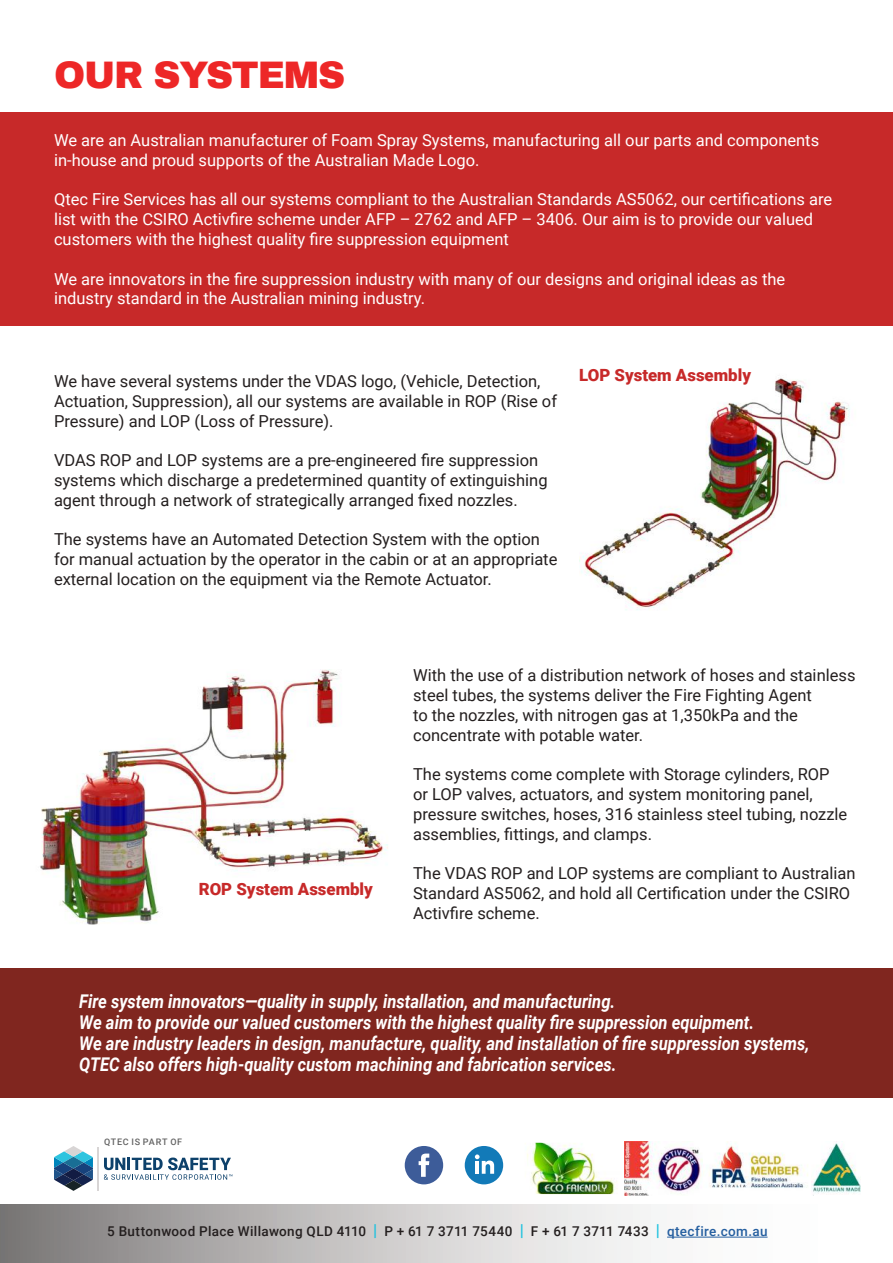
<style>
.page{position:relative;width:893px;height:1263px;background:#fff}
.page>*{position:absolute;margin:0;border:0;box-sizing:border-box;transform-origin:0 0}
.t1{font:900 37.5px "Archivo";letter-spacing:-.03em;color:#ed2727}
.t2{font:italic 700 18.9px/21px "Roboto";color:#fff;scale:.87 1}
.t3{font:900 16.8px "Roboto";color:#c72929}
.t4{font:16.5px/19.8px "Roboto";color:#241f1f}
.t5{font:16.5px/19.8px "Roboto";color:#fff}
.t6{font:500 13.5px "Roboto";letter-spacing:.025em;color:#241f1f}
.t7{font:500 9px "Roboto";letter-spacing:.08em;color:#636363}
.s1{font-size:16.5px;color:#1ec2df}
.s2{color:#255fa0}
</style>
<div class="page">
<img style="left:40px;top:669px;width:348px;height:255px">
<div style="left:0;top:968px;width:893px;height:130px;background:#80261f"></div>
<svg style="left:0;top:1204px;width:768px;height:59px"></svg>
<svg style="left:54px;top:1146px;width:39px;height:45px"></svg>
<hr style="left:97px;top:1147px;width:2px;height:44px;background:#d8d5d5">
<svg style="left:104px;top:1157px;width:128px;height:23px"></svg>
<img style="left:625px;top:1141px;width:235px;height:54px">
<img style="left:527px;top:1143px;width:90px;height:51px">
<img style="left:703px;top:1142px;width:107px;height:53px">
<hr style="left:667px;top:1237px;width:101px;height:1px;background:#255fa0">
<div style="left:465px;top:1146px;width:38px;height:38px;background:#127ab8;border-radius:50%"></div>
<svg style="left:475px;top:1154px;width:19px;height:20px"></svg>
<div style="left:405px;top:1146px;width:38px;height:38px;background:#3d5c99;border-radius:50%"></div>
<svg style="left:419px;top:1153px;width:10px;height:24px"></svg>
<div style="left:0;top:112px;width:893px;height:214px;background:#c72929"></div>
<img style="left:579px;top:378px;width:271px;height:232px">
<h1 class="t1" style="left:54px;top:52px;width:293px">OUR SYSTEMS</h1>
<p class="t5" style="left:54px;top:130px;width:767px">We are an Australian manufacturer of Foam Spray Systems, manufacturing all our parts and components in-house and proud supports of the Australian Made Logo.</p>
<p class="t5" style="left:54px;top:189px;width:780px">Qtec Fire Services has all our systems compliant to the Australian Standards AS5062, our certifications are list with the CSIRO Activfire scheme under AFP – 2762 and AFP – 3406. Our aim is to provide our valued customers with the highest quality fire suppression equipment</p>
<p class="t5" style="left:54px;top:268px;width:733px">We are innovators in the fire suppression industry with many of our designs and original ideas as the industry standard in the Australian mining industry.</p>
<p class="t4" style="left:54px;top:371px;width:505px">We have several systems under the VDAS logo, (Vehicle, Detection,<br>Actuation, Suppression), all our systems are available in ROP (Rise of<br>Pressure) and LOP (Loss of Pressure).</p>
<p class="t4" style="left:54px;top:450px;width:495px">VDAS ROP and LOP systems are a pre-engineered fire suppression systems which discharge a predetermined quantity of extinguishing agent through a network of strategically arranged fixed nozzles.</p>
<p class="t4" style="left:54px;top:529px;width:505px">The systems have an Automated Detection System with the option for manual actuation by the operator in the cabin or at an appropriate external location on the equipment via the Remote Actuator.</p>
<p class="t3" style="left:579px;top:363px;width:173px">LOP System Assembly</p>
<p class="t3" style="left:199px;top:877px;width:176px">ROP System Assembly</p>
<p class="t4" style="left:413px;top:665px;width:444px">With the use of a distribution network of hoses and stainless steel tubes, the systems deliver the Fire Fighting Agent<br>to the nozzles, with nitrogen gas at 1,350kPa and the concentrate with potable water.</p>
<p class="t4" style="left:413px;top:764px;width:436px">The systems come complete with Storage cylinders, ROP or LOP valves, actuators, and system monitoring panel, pressure switches, hoses, 316 stainless steel tubing, nozzle assemblies, fittings, and clamps.</p>
<p class="t4" style="left:413px;top:863px;width:444px">The VDAS ROP and LOP systems are compliant to Australian<br>Standard AS5062, and hold all Certification under the CSIRO<br>Activfire scheme.</p>
<p class="t2" style="left:79px;top:990px;width:841px">Fire system innovators—quality in supply, installation, and manufacturing.<br>We aim to provide our valued customers with the highest quality fire suppression equipment.<br>We are industry leaders in design, manufacture, quality, and installation of fire suppression systems, QTEC also offers high-quality custom machining and fabrication services.</p>
<p class="t7" style="left:104px;top:1135px;width:80px">QTEC IS PART OF</p>
<p class="t6" style="left:107px;top:1222px;width:662px">5 Buttonwood Place Willawong QLD 4110 <span class="s1">|</span> P + 61 7 3711 75440 <span class="s1">|</span> F + 61 7 3711 7433 <span class="s1">|</span> <span class="s2">qtecfire.com.au</span></p>
</div>
